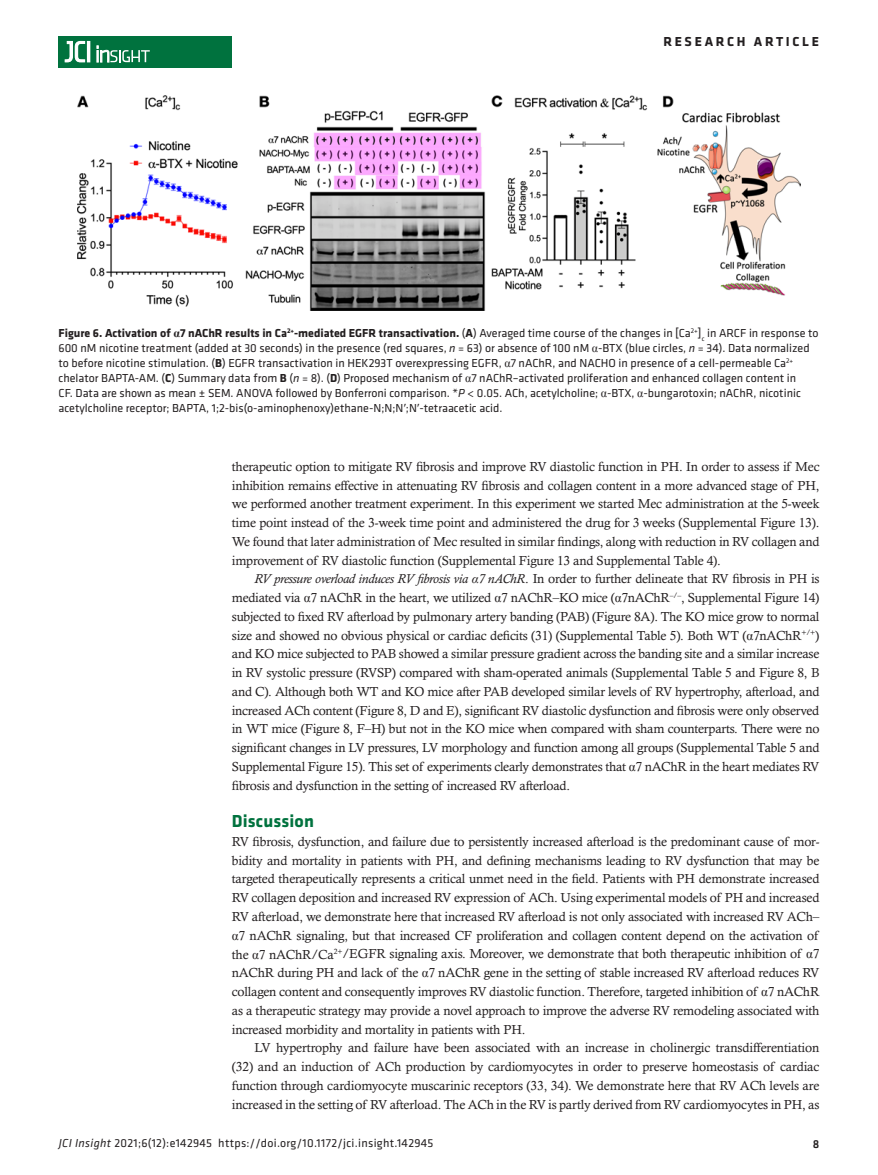
<style>
.page{position:relative;width:878px;height:1175px;background:#fff}
.page>*{position:absolute;margin:0;border:0;box-sizing:border-box;transform-origin:0 0}
.t1{font:700 18px "Klavika";letter-spacing:.01em;color:#00723e}
.t2{font:700 13.5px "Klavika Basic";letter-spacing:.2em;color:#231f20}
.t3{font:13.2px/18.8px "Calisto MT Std";letter-spacing:-.015em;color:#231f20;text-align:justify}
.t4{font:12px/15px "Klavika Basic";color:#231f20}
.t5{font:12px "Klavika Basic";letter-spacing:.025em;color:#231f20}
.t6{font:500 12px "Klavika Basic";color:#231f20}
.s1{font-weight:700}
.s2{font-family:"Times New Roman";font-weight:700}
.s3{font-style:italic}
.s4{font-family:"Times New Roman"}
.s5{font-family:"Times New Roman";font-style:italic}
</style>
<div class="page">
<div style="left:59px;top:36px;width:173px;height:31px;background:#00723e"></div>
<hr style="left:87px;top:41px;width:3px;height:21px;background:#fff">
<svg style="left:64px;top:41px;width:21px;height:22px"></svg>
<svg style="left:97px;top:46px;width:53px;height:16px"></svg>
<img style="left:77px;top:96px;width:723px;height:214px">
<p class="t2" style="left:663px;top:32px;width:157px">RESEARCH ARTICLE</p>
<p class="t4" style="left:59px;top:325px;width:761px"><span class="s1">Figure 6. Activation of</span> <span class="s2">α</span><span class="s1">7 nAChR results in Ca</span><sup>2+</sup><span class="s1">-mediated EGFR transactivation.</span> (<span class="s1">A</span>) Averaged time course of the changes in [Ca<sup>2+</sup>]<sub>c</sub> in ARCF in response to 600 nM nicotine treatment (added at 30 seconds) in the presence (red squares, <span class="s3">n</span> = 63) or absence of 100 nM <span class="s4">α</span>-BTX (blue circles, <span class="s3">n</span> = 34). Data normalized to before nicotine stimulation. (<span class="s1">B</span>) EGFR transactivation in HEK293T overexpressing EGFR, <span class="s4">α</span>7 nAChR, and NACHO in presence of a cell-permeable Ca<sup>2+ </sup>chelator BAPTA-AM. (<span class="s1">C</span>) Summary data from <span class="s1">B</span> (<span class="s3">n</span> = 8). (<span class="s1">D</span>) Proposed mechanism of <span class="s4">α</span>7 nAChR–activated proliferation and enhanced collagen content in<br>CF. Data are shown as mean ± SEM. ANOVA followed by Bonferroni comparison. *<span class="s3">P</span> &lt; 0.05. ACh, acetylcholine; <span class="s4">α</span>-BTX, <span class="s4">α</span>-bungarotoxin; nAChR, nicotinic acetylcholine receptor; BAPTA, 1;2-bis(o-aminophenoxy)ethane-N;N;N<span class="s4">′</span>;N<span class="s4">′</span>-tetraacetic acid.</p>
<p class="t3" style="left:232px;top:457px;width:589px">therapeutic option to mitigate RV fibrosis and improve RV diastolic function in PH. In order to assess if Mec inhibition remains effective in attenuating RV fibrosis and collagen content in a more advanced stage of PH, we performed another treatment experiment. In this experiment we started Mec administration at the 5-week time point instead of the 3-week time point and administered the drug for 3 weeks (Supplemental Figure 13).<br>We found that later administration of Mec resulted in similar findings, along with reduction in RV collagen and improvement of RV diastolic function (Supplemental Figure 13 and Supplemental Table 4).</p>
<p class="t3" style="left:232px;top:569px;width:589px;text-indent:23px"><span class="s3">RV pressure overload induces RV fibrosis via</span> <span class="s5">α</span><span class="s3">7 nAChR</span>. In order to further delineate that RV fibrosis in PH is mediated via <span class="s4">α</span>7 nAChR in the heart, we utilized <span class="s4">α</span>7 nAChR–KO mice (<span class="s4">α</span>7nAChR<sup>–/–</sup>, Supplemental Figure 14) subjected to fixed RV afterload by pulmonary artery banding (PAB) (Figure 8A). The KO mice grow to normal size and showed no obvious physical or cardiac deficits (31) (Supplemental Table 5). Both WT (<span class="s4">α</span>7nAChR<sup>+/+</sup>) and KO mice subjected to PAB showed a similar pressure gradient across the banding site and a similar increase in RV systolic pressure (RVSP) compared with sham-operated animals (Supplemental Table 5 and Figure 8, B and C). Although both WT and KO mice after PAB developed similar levels of RV hypertrophy, afterload, and increased ACh content (Figure 8, D and E), significant RV diastolic dysfunction and fibrosis were only observed in WT mice (Figure 8, F–H) but not in the KO mice when compared with sham counterparts. There were no significant changes in LV pressures, LV morphology and function among all groups (Supplemental Table 5 and Supplemental Figure 15). This set of experiments clearly demonstrates that <span class="s4">α</span>7 nAChR in the heart mediates RV fibrosis and dysfunction in the setting of increased RV afterload.</p>
<h1 class="t1" style="left:232px;top:808px;width:84px">Discussion</h1>
<p class="t3" style="left:232px;top:832px;width:589px">RV fibrosis, dysfunction, and failure due to persistently increased afterload is the predominant cause of mor&shy;bidity and mortality in patients with PH, and defining mechanisms leading to RV dysfunction that may be targeted therapeutically represents a critical unmet need in the field. Patients with PH demonstrate increased RV collagen deposition and increased RV expression of ACh. Using experimental models of PH and increased RV afterload, we demonstrate here that increased RV afterload is not only associated with increased RV ACh– <span class="s4">α</span>7 nAChR signaling, but that increased CF proliferation and collagen content depend on the activation of the <span class="s4">α</span>7 nAChR/Ca<sup>2+</sup>/EGFR signaling axis. Moreover, we demonstrate that both therapeutic inhibition of <span class="s4">α</span>7 nAChR during PH and lack of the <span class="s4">α</span>7 nAChR gene in the setting of stable increased RV afterload reduces RV collagen content and consequently improves RV diastolic function. Therefore, targeted inhibition of <span class="s4">α</span>7 nAChR as a therapeutic strategy may provide a novel approach to improve the adverse RV remodeling associated with increased morbidity and mortality in patients with PH.</p>
<p class="t3" style="left:232px;top:1038px;width:589px;text-indent:23px">LV hypertrophy and failure have been associated with an increase in cholinergic transdifferentiation (32) and an induction of ACh production by cardiomyocytes in order to preserve homeostasis of cardiac function through cardiomyocyte muscarinic receptors (33, 34). We demonstrate here that RV ACh levels are increased in the setting of RV afterload. The ACh in the RV is partly derived from RV cardiomyocytes in PH, as</p>
<p class="t5" style="left:59px;top:1135px;width:376px"><span class="s3">JCI Insight</span> 2021;6(12):e142945 https://doi.org/10.1172/jci.insight.142945</p>
<p class="t6" style="left:812px;top:1135px;width:8px">8</p>
</div>
